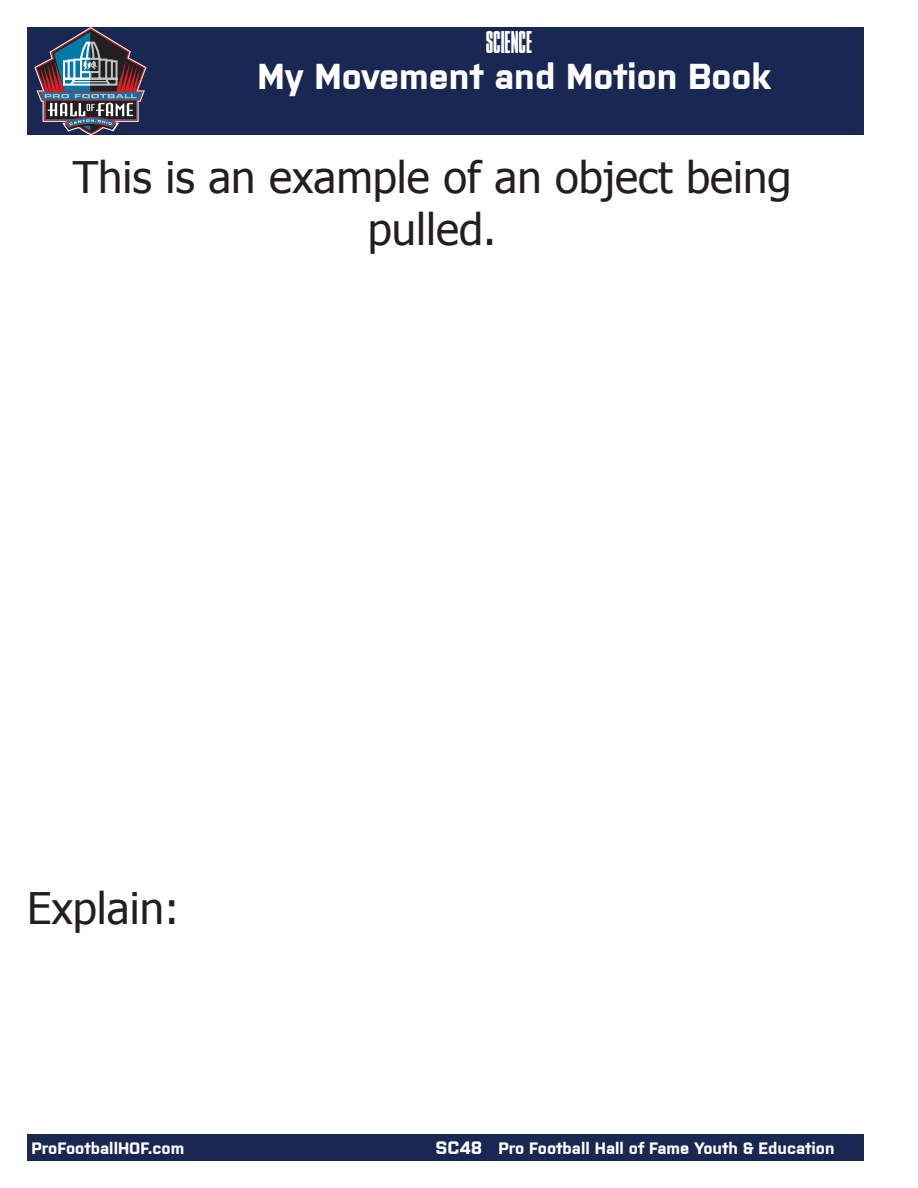
<style>
.page{position:relative;width:918px;height:1188px;background:#fff}
.page>*{position:absolute;margin:0;border:0;box-sizing:border-box;transform-origin:0 0}
.t1{font:43.5px/52.2px "Tahoma";color:#231f20;text-align:center}
.t2{font:700 36px "Purista";color:#fff}
.t3{font:30px "TIMMONSNY";color:#fff}
.t4{font:700 16.5px "Purista";color:#fff}
.s1{font-size:18px}
</style>
<div class="page">
<div style="left:27px;top:1134px;width:837px;height:27px;background:#182853"></div>
<div style="left:27px;top:27px;width:837px;height:108px;background:#182853"></div>
<svg style="left:34px;top:27px;width:113px;height:108px"></svg>
<h3 class="t3" style="left:486px;top:26px;width:48px">SCIEnCE</h3>
<p class="t2" style="left:258px;top:50px;width:515px">My Movement and Motion Book</p>
<p class="t1" style="left:73px;top:149px;width:720px">This is an example of an object being pulled.</p>
<p class="t1" style="left:27px;top:880px;width:154px">Explain:</p>
<p class="t4" style="left:32px;top:1136px;width:154px">ProFootballHOF.com</p>
<p class="t4" style="left:436px;top:1136px;width:400px"><span class="s1">SC48</span> Pro Football Hall of Fame Youth &amp; Education</p>
</div>
